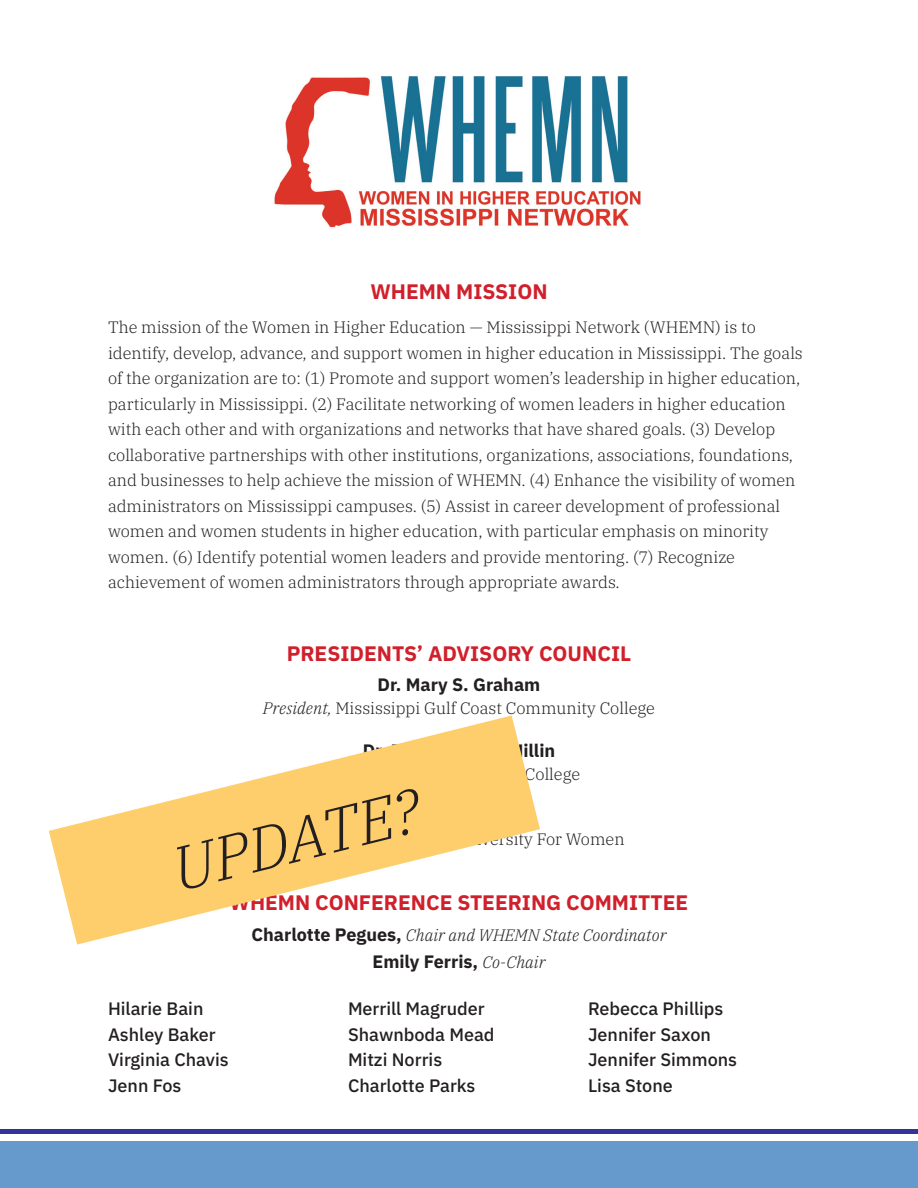
<style>
.page{position:relative;width:918px;height:1188px;background:#fff}
.page>*{position:absolute;margin:0;border:0;box-sizing:border-box;transform-origin:0 0}
.IREP_title{font:italic 300 61.5px "IBM Plex Serif";color:#231f20}
.t1{font:700 21px "IBM Plex Sans";color:#d0202c}
.t2{font:500 18px "IBM Plex Sans";color:#231f20}
.t3{font:700 18px "IBM Plex Sans";color:#231f20}
.t4{font:300 16.5px/25.5px "IBM Plex Serif";color:#231f20}
.t5{font:italic 300 16.5px "IBM Plex Serif";color:#231f20}
.s1{font-style:italic}
.s2{font-family:"IBM Plex Sans";font-weight:700;font-style:normal;font-size:18px}
.s3{font-family:"IBM Plex Serif";font-weight:300;font-style:italic;font-size:16.5px}
</style>
<div class="page">
<div style="left:0;top:1141px;width:918px;height:47px;background:#69c"></div>
<hr style="left:0;top:1130px;width:918px;height:4px;background:#339">
<img style="left:274px;top:76px;width:367px;height:152px">
<svg style="left:49px;top:716px;width:491px;height:229px"></svg>
<p class="t1" style="left:370px;top:275px;width:179px">WHEMN MISSION</p>
<p class="t4" style="left:108px;top:313px;width:696px">The mission of the Women in Higher Education — Mississippi Network (WHEMN) is to identify, develop, advance, and support women in higher education in Mississippi. The goals of the organization are to: (1) Promote and support women’s leadership in higher education, particularly in Mississippi. (2) Facilitate networking of women leaders in higher education with each other and with organizations and networks that have shared goals. (3) Develop collaborative partnerships with other institutions, organizations, associations, foundations, and businesses to help achieve the mission of WHEMN. (4) Enhance the visibility of women administrators on Mississippi campuses. (5) Assist in career development of professional women and women students in higher education, with particular emphasis on minority women. (6) Identify potential women leaders and provide mentoring. (7) Recognize achievement of women administrators through appropriate awards.</p>
<p class="t1" style="left:287px;top:637px;width:346px">PRESIDENTS’ ADVISORY COUNCIL</p>
<p class="t3" style="left:378px;top:671px;width:164px">Dr. Mary S. Graham</p>
<p class="t4" style="left:263px;top:694px;width:394px"><span class="s1">President,</span> Mississippi Gulf Coast Community College</p>
<p class="IREP_title" style="left:162px;top:825px;width:256px;rotate:-14deg">UPDATE?</p>
<p class="t4" style="left:293px;top:825px;width:333px"><span class="s1">President,</span> Mississippi University For Women</p>
<p class="t1" style="left:230px;top:886px;width:460px">WHEMN CONFERENCE STEERING COMMITTEE</p>
<p class="t5" style="left:252px;top:923px;width:416px"><span class="s2">Charlotte Pegues,</span> Chair and WHEMN State Coordinator</p>
<p class="t3" style="left:372px;top:948px;width:175px">Emily Ferris, <span class="s3">Co-Chair</span></p>
<p class="t2" style="left:108px;top:995px;width:97px">Hilarie Bain</p>
<p class="t2" style="left:108px;top:1021px;width:109px">Ashley Baker</p>
<p class="t2" style="left:108px;top:1046px;width:122px">Virginia Chavis</p>
<p class="t2" style="left:108px;top:1072px;width:75px">Jenn Fos</p>
<p class="t2" style="left:348px;top:995px;width:138px">Merrill Magruder</p>
<p class="t2" style="left:348px;top:1021px;width:148px">Shawnboda Mead</p>
<p class="t2" style="left:348px;top:1046px;width:96px">Mitzi Norris</p>
<p class="t2" style="left:348px;top:1072px;width:129px">Charlotte Parks</p>
<p class="t2" style="left:588px;top:995px;width:137px">Rebecca Phillips</p>
<p class="t2" style="left:588px;top:1021px;width:124px">Jennifer Saxon</p>
<p class="t2" style="left:588px;top:1046px;width:151px">Jennifer Simmons</p>
<p class="t2" style="left:588px;top:1072px;width:86px">Lisa Stone</p>
</div>
